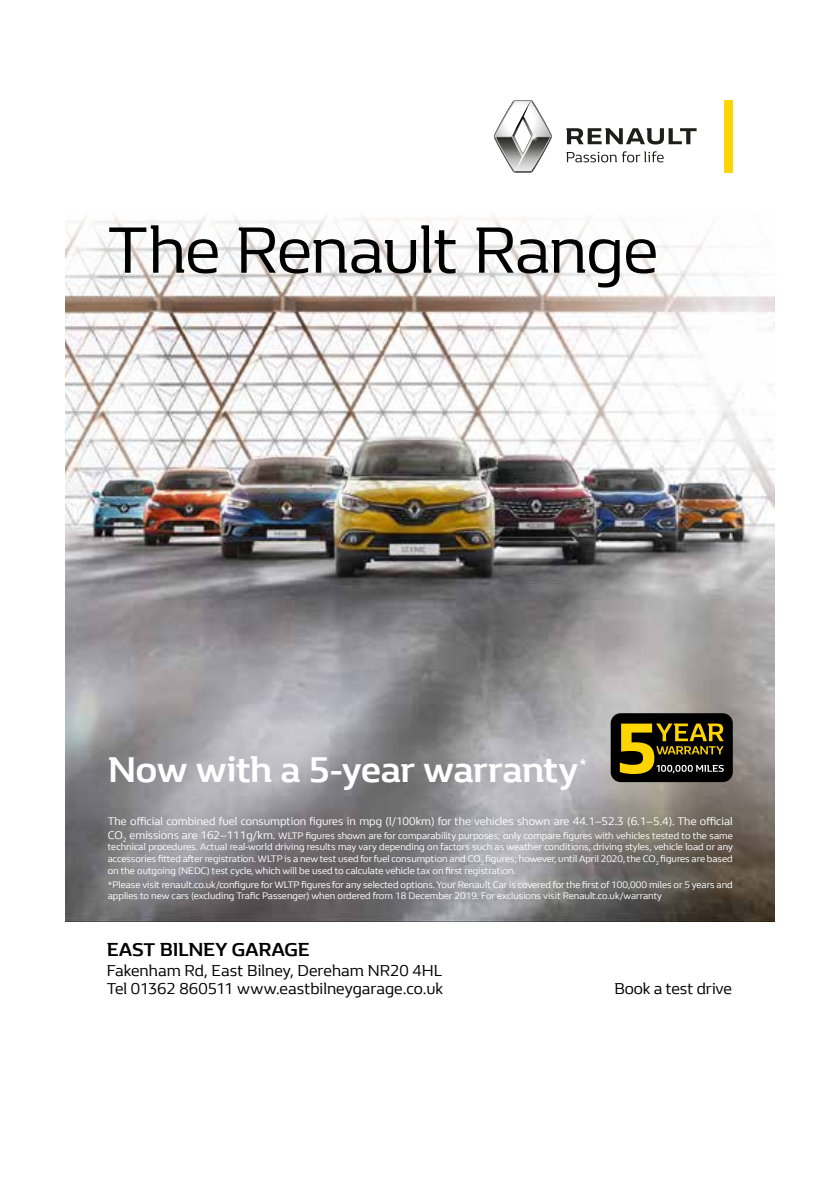
<style>
.page{position:relative;width:840px;height:1191px;background:#fff}
.page>*{position:absolute;margin:0;border:0;box-sizing:border-box;transform-origin:0 0}
.t1{font:67.2px "Renault Life";letter-spacing:-.02em;color:#000}
.t2{font:700 36.8px "Renault Life";letter-spacing:-.01em;color:#fff}
.t3{font:700 19.4px "Renault Life";letter-spacing:-.005em;color:#000}
.t4{font:16.2px/17.8px "Renault Life";color:#000}
.t5{font:700 15px "Renault Life";color:#fff}
.t6{font:11.4px "Renault Life";color:#fff}
.t7{font:9.8px/11.6px "Renault Life";color:#fff;text-align:justify}
.s1{font-size:11.4px}
</style>
<div class="page">
<img style="left:66px;top:319px;width:707px;height:602px">
<svg style="left:66px;top:100px;width:707px;height:219px"></svg>
<div style="left:610px;top:713px;width:122px;height:69px;background:#000;border-radius:10px"></div>
<svg style="left:619px;top:723px;width:104px;height:51px"></svg>
<svg style="left:566px;top:128px;width:130px;height:16px"></svg>
<div style="left:724px;top:100px;width:8px;height:72px;background:#ffd700"></div>
<svg style="left:493px;top:100px;width:58px;height:72px"></svg>
<svg style="left:566px;top:151px;width:97px;height:11px"></svg>
<h1 class="t1" style="left:108px;top:205px;width:551px">The Renault Range</h1>
<h2 class="t2" style="left:108px;top:745px;width:472px">Now with a 5-year warranty</h2>
<h3 class="t5" style="left:579px;top:754px;width:9px">*</h3>
<p class="t6" style="left:108px;top:813px;width:626px">The official combined fuel consumption figures in mpg (l/100km) for the vehicles shown are 44.1–52.3 (6.1–5.4). The official</p>
<p class="t7" style="left:108px;top:829px;width:626px"><span class="s1">CO</span><sub>2</sub> <span class="s1">emissions are 162–111g/km.</span> WLTP figures shown are for comparability purposes; only compare figures with vehicles tested to the same technical procedures. Actual real-world driving results may vary depending on factors such as weather conditions, driving styles, vehicle load or any accessories fitted after registration. WLTP is a new test used for fuel consumption and CO<sub>2</sub> figures; however, until April 2020, the CO<sub>2</sub> figures are based on the outgoing (NEDC) test cycle, which will be used to calculate vehicle tax on first registration.</p>
<p class="t7" style="left:108px;top:878px;width:626px">*Please visit renault.co.uk/configure for WLTP figures for any selected options. Your Renault Car is covered for the first of 100,000 miles or 5 years and applies to new cars (excluding Trafic Passenger) when ordered from 18 December 2019. For exclusions visit Renault.co.uk/warranty</p>
<h3 class="t3" style="left:107px;top:936px;width:204px">EAST BILNEY GARAGE</h3>
<h3 class="t4" style="left:107px;top:960px;width:338px">Fakenham Rd, East Bilney, Dereham NR20 4HL<br>Tel 01362 860511 www.eastbilneygarage.co.uk</h3>
<h3 class="t4" style="left:614px;top:978px;width:119px">Book a test drive</h3>
</div>
